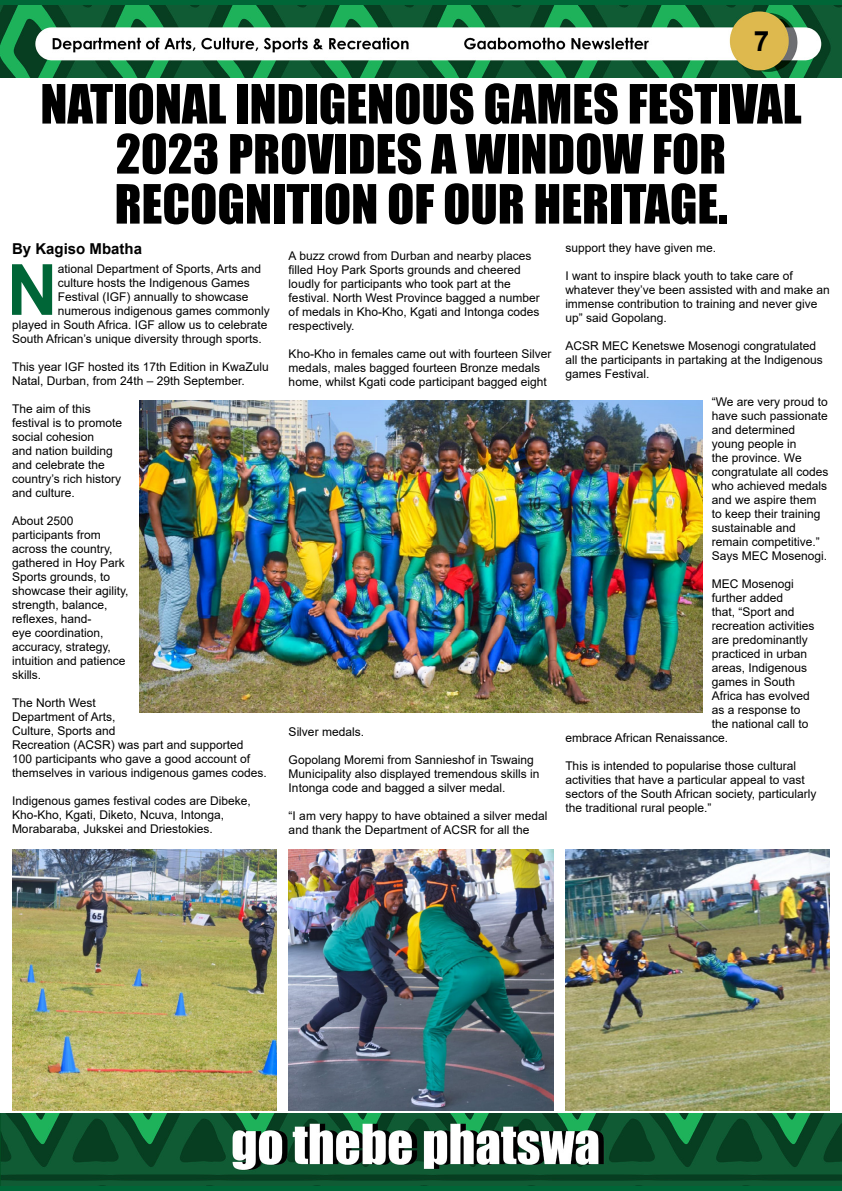
<style>
.page{position:relative;width:842px;height:1191px;background:#fff}
.page>*{position:absolute;margin:0;border:0;box-sizing:border-box;transform-origin:0 0}
.t1{font:700 70.7px "Arial";color:#006637}
.t2{font:50px/50px "Impact";color:#000;text-align:center}
.t3{font:700 28px "Arial";color:#000}
.t4{font:700 15px "Arial";color:#000}
.t5{font:12px/14px "Arial";color:#000}
</style>
<div class="page">
<div style="left:0;top:0;width:842px;height:68px;background:#006637"></div>
<div style="left:0;top:1130px;width:842px;height:61px;background:#006637"></div>
<img style="left:0;top:5px;width:842px;height:73px">
<img style="left:0;top:1113px;width:842px;height:73px">
<img style="left:289px;top:849px;width:264px;height:261px">
<img style="left:139px;top:401px;width:564px;height:311px">
<img style="left:565px;top:849px;width:265px;height:261px">
<img style="left:12px;top:849px;width:265px;height:261px">
<h3 class="t3" style="left:754px;top:21px;width:17px">7</h3>
<h2 class="t2" style="left:40px;top:78px;width:763px">NATIONAL INDIGENOUS GAMES FESTIVAL<br>2023 PROVIDES A WINDOW FOR<br>RECOGNITION OF OUR HERITAGE.</h2>
<p class="t4" style="left:12px;top:238px;width:132px">By Kagiso Mbatha</p>
<h1 class="t1" style="left:7px;top:240px;width:53px">N</h1>
<p class="t5" style="left:58px;top:261px;width:205px">ational Department of Sports, Arts and</p>
<p class="t5" style="left:565px;top:240px;width:152px">support they have given me.</p>
<p class="t5" style="left:565px;top:268px;width:266px">I want to inspire black youth to take care of whatever they’ve been assisted with and make an immense contribution to training and never give up” said Gopolang.</p>
<p class="t5" style="left:565px;top:338px;width:259px">ACSR MEC Kenetswe Mosenogi congratulated all the participants in partaking at the Indigenous games Festival.</p>
<p class="t5" style="left:712px;top:394px;width:118px">“We are very proud to have such passionate and determined young people in<br>the province. We congratulate all codes who achieved medals and we aspire them to keep their training sustainable and remain competitive.”<br>Says MEC Mosenogi.</p>
<p class="t5" style="left:712px;top:576px;width:84px">MEC Mosenogi</p>
<p class="t5" style="left:712px;top:590px;width:73px">further added</p>
<p class="t5" style="left:712px;top:605px;width:84px">that, “Sport and</p>
<p class="t5" style="left:712px;top:619px;width:104px">recreation activities</p>
<p class="t5" style="left:712px;top:633px;width:98px">are predominantly</p>
<p class="t5" style="left:712px;top:647px;width:97px">practiced in urban</p>
<p class="t5" style="left:712px;top:661px;width:97px">areas, Indigenous</p>
<p class="t5" style="left:712px;top:675px;width:85px">games in South</p>
<p class="t5" style="left:712px;top:689px;width:100px">Africa has evolved</p>
<p class="t5" style="left:712px;top:703px;width:90px">as a response to</p>
<p class="t5" style="left:712px;top:717px;width:98px">the national call to</p>
<p class="t5" style="left:565px;top:731px;width:164px">embrace African Renaissance.</p>
<p class="t5" style="left:565px;top:759px;width:253px">This is intended to popularise those cultural activities that have a particular appeal to vast sectors of the South African society, particularly the traditional rural people.”</p>
<p class="t5" style="left:289px;top:249px;width:253px">A buzz crowd from Durban and nearby places filled Hoy Park Sports grounds and cheered loudly for participants who took part at the festival. North West Province bagged a number of medals in Kho-Kho, Kgati and Intonga codes respectively.</p>
<p class="t5" style="left:289px;top:347px;width:264px">Kho-Kho in females came out with fourteen Silver medals, males bagged fourteen Bronze medals home, whilst Kgati code participant bagged eight</p>
<p class="t5" style="left:58px;top:275px;width:194px">culture hosts the Indigenous Games</p>
<p class="t5" style="left:58px;top:289px;width:192px">Festival (IGF) annually to showcase</p>
<p class="t5" style="left:58px;top:303px;width:214px">numerous indigenous games commonly</p>
<p class="t5" style="left:12px;top:317px;width:257px">played in South Africa. IGF allow us to celebrate</p>
<p class="t5" style="left:12px;top:331px;width:251px">South African’s unique diversity through sports.</p>
<p class="t5" style="left:12px;top:359px;width:258px">This year IGF hosted its 17th Edition in KwaZulu<br>Natal, Durban, from 24th – 29th September.</p>
<p class="t5" style="left:12px;top:401px;width:112px">The aim of this festival is to promote social cohesion<br>and nation building and celebrate the country’s rich history and culture.</p>
<p class="t5" style="left:12px;top:513px;width:118px">About 2500 participants from across the country, gathered in Hoy Park<br>Sports grounds, to showcase their agility, strength, balance, reflexes, hand-<br>eye coordination, accuracy, strategy, intuition and patience skills.</p>
<p class="t5" style="left:12px;top:696px;width:256px">The North West<br>Department of Arts,<br>Culture, Sports and<br>Recreation (ACSR) was part and supported<br>100 participants who gave a good account of themselves in various indigenous games codes.</p>
<p class="t5" style="left:12px;top:794px;width:240px">Indigenous games festival codes are Dibeke,<br>Kho-Kho, Kgati, Diketo, Ncuva, Intonga,<br>Morabaraba, Jukskei and Driestokies.</p>
<p class="t5" style="left:289px;top:725px;width:77px">Silver medals.</p>
<p class="t5" style="left:289px;top:753px;width:252px">Gopolang Moremi from Sannieshof in Tswaing<br>Municipality also displayed tremendous skills in<br>Intonga code and bagged a silver medal.</p>
<p class="t5" style="left:289px;top:809px;width:260px">“I am very happy to have obtained a silver medal and thank the Department of ACSR for all the</p>
</div>
